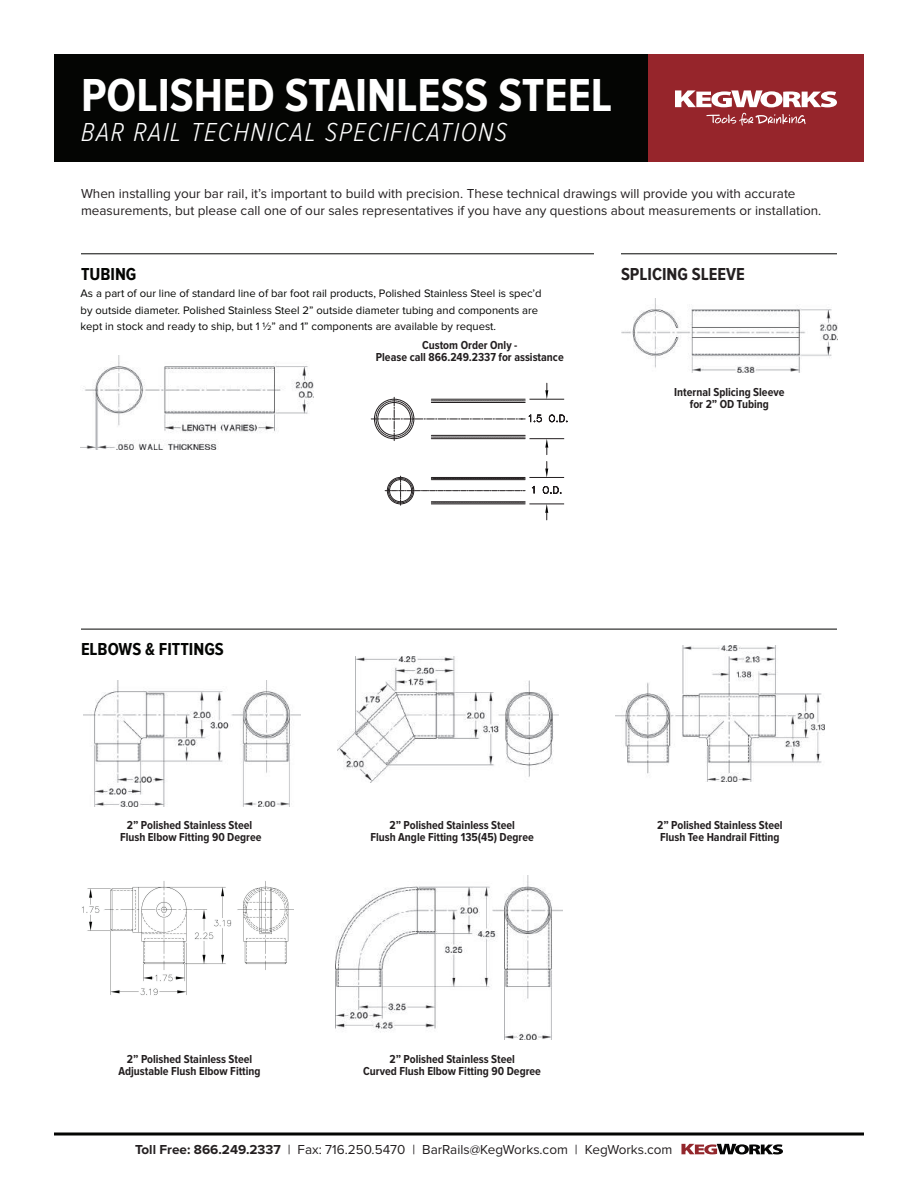
<style>
.page{position:relative;width:918px;height:1188px;background:#fff}
.page>*{position:absolute;margin:0;border:0;box-sizing:border-box;transform-origin:0 0}
.t1{font:700 48px "Proxima Nova Cond";color:#fff}
.t2{font:italic 300 27px "Proxima Nova Cond";letter-spacing:.06em;color:#fff}
.t3{font:700 18px "Proxima Nova Cond";color:#040503}
.t4{font:700 18px "Proxima Nova Cond";color:#231f20}
.t5{font:13.5px/16.5px "Proxima Nova";color:#231f20}
.t6{font:700 12px/12px "Proxima Nova Cond";color:#231f20;text-align:center}
.t7{font:11.25px/16.5px "Proxima Nova";color:#040503}
.s1{font-weight:700}
</style>
<div class="page">
<div style="left:54px;top:54px;width:594px;height:108px;background:#040503"></div>
<div style="left:648px;top:54px;width:216px;height:108px;background:#96252b"></div>
<svg style="left:54px;top:1132px;width:810px;height:4px;background:#424341"></svg>
<svg style="left:681px;top:1144px;width:102px;height:10px"></svg>
<svg style="left:675px;top:90px;width:162px;height:17px"></svg>
<svg style="left:706px;top:113px;width:100px;height:13px"></svg>
<hr style="left:81px;top:629px;width:756px;height:1px;background:#040503">
<hr style="left:81px;top:253px;width:513px;height:1px;background:#040503">
<svg style="left:371px;top:383px;width:197px;height:72px"></svg>
<svg style="left:385px;top:476px;width:141px;height:29px"></svg>
<hr style="left:529px;top:477px;width:35px;height:1px;background:#231f20">
<hr style="left:529px;top:504px;width:35px;height:1px;background:#231f20">
<svg style="left:532px;top:486px;width:3px;height:8px"></svg>
<svg style="left:543px;top:486px;width:18px;height:8px"></svg>
<svg style="left:545px;top:504px;width:3px;height:16px"></svg>
<svg style="left:545px;top:461px;width:3px;height:16px"></svg>
<img style="left:81px;top:355px;width:233px;height:95px">
<img style="left:337px;top:656px;width:221px;height:127px">
<img style="left:616px;top:645px;width:208px;height:136px">
<img style="left:336px;top:875px;width:226px;height:164px">
<img style="left:84px;top:680px;width:216px;height:126px">
<img style="left:82px;top:881px;width:212px;height:115px">
<hr style="left:621px;top:253px;width:216px;height:1px;background:#040503">
<img style="left:621px;top:299px;width:216px;height:73px">
<h1 class="t1" style="left:81px;top:69px;width:533px">POLISHED STAINLESS STEEL</h1>
<h2 class="t2" style="left:81px;top:117px;width:428px">BAR RAIL TECHNICAL SPECIFICATIONS</h2>
<p class="t5" style="left:81px;top:185px;width:742px">When installing your bar rail, it’s important to build with precision. These technical drawings will provide you with accurate measurements, but please call one of our sales representatives if you have any questions about measurements or installation.</p>
<h3 class="t3" style="left:81px;top:264px;width:57px">TUBING</h3>
<p class="t7" style="left:81px;top:285px;width:463px">As a part of our line of standard line of bar foot rail products, Polished Stainless Steel is spec’d by outside diameter. Polished Stainless Steel 2” outside diameter tubing and components are kept in stock and ready to ship, but 1 ½” and 1” components are available by request.</p>
<p class="t6" style="left:376px;top:339px;width:189px">Custom Order Only -<br>Please call 866.249.2337 for assistance</p>
<h3 class="t4" style="left:621px;top:264px;width:125px">SPLICING SLEEVE</h3>
<p class="t6" style="left:674px;top:386px;width:112px">Internal Splicing Sleeve for 2” OD Tubing</p>
<h3 class="t3" style="left:81px;top:639px;width:144px">ELBOWS &amp; FITTINGS</h3>
<p class="t6" style="left:120px;top:819px;width:143px">2” Polished Stainless Steel<br>Flush Elbow Fitting 90 Degree</p>
<p class="t6" style="left:370px;top:819px;width:165px">2” Polished Stainless Steel<br>Flush Angle Fitting 135(45) Degree</p>
<p class="t6" style="left:118px;top:1053px;width:144px">2” Polished Stainless Steel<br>Adjustable Flush Elbow Fitting</p>
<p class="t6" style="left:363px;top:1053px;width:179px">2” Polished Stainless Steel<br>Curved Flush Elbow Fitting 90 Degree</p>
<p class="t6" style="left:657px;top:819px;width:127px;text-align:left">2” Polished Stainless Steel<br>Flush Tee Handrail Fitting</p>
<p class="t5" style="left:135px;top:1142px;width:539px"><span class="s1">Toll Free: 866.249.2337</span> | Fax: 716.250.5470 | BarRails@KegWorks.com | KegWorks.com</p>
</div>
